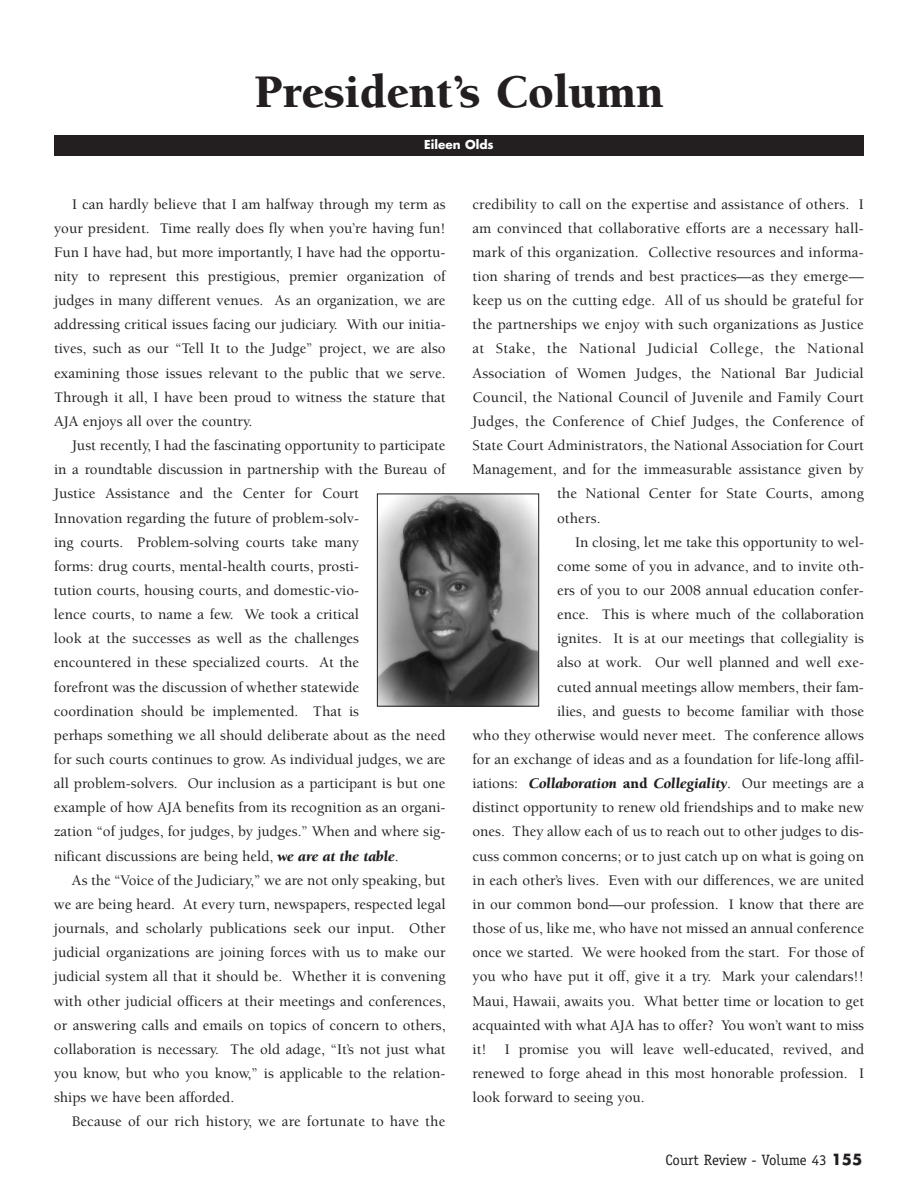
<style>
.page{position:relative;width:918px;height:1188px;background:#fff}
.page>*{position:absolute;margin:0;border:0;box-sizing:border-box;transform-origin:0 0}
.t1{font:900 48px "Berkeley";color:#231f20}
.t2{font:500 15px/24.2px "Berkeley";color:#231f20;text-align:justify}
.t3{font:italic 900 15px "Berkeley";color:#231f20}
.t4{font:500 15px "Berkeley";letter-spacing:.03em;color:#231f20}
.t5{font:15px "Officina Serif";color:#231f20}
.t6{font:700 12px "Futura";color:#fff}
.s1{font-weight:900;font-style:italic}
.s2{font-weight:500;font-style:normal}
.s3{font-style:normal}
.s4{font-family:"Futura";font-weight:700}
</style>
<div class="page">
<div style="left:54px;top:135px;width:810px;height:20px;background:#231f20"></div>
<img style="left:379px;top:496px;width:158px;height:208px">
<div style="left:377px;top:494px;width:162px;height:212px;border:1px solid #231f20"></div>
<h1 class="t1" style="left:254px;top:73px;width:411px">President’s Column</h1>
<p class="t6" style="left:424px;top:139px;width:71px">Eileen Olds</p>
<p class="t2" style="left:54px;top:193px;width:393px;text-indent:18px">I can hardly believe that I am halfway through my term as your president. Time really does fly when you’re having fun!<br>Fun I have had, but more importantly, I have had the opportu&shy;nity to represent this prestigious, premier organization of judges in many different venues. As an organization, we are addressing critical issues facing our judiciary. With our initia&shy;tives, such as our “Tell It to the Judge” project, we are also examining those issues relevant to the public that we serve.<br>Through it all, I have been proud to witness the stature that AJA enjoys all over the country.</p>
<p class="t2" style="left:54px;top:435px;width:393px;text-align:left;text-indent:18px">Just recently, I had the fascinating opportunity to participate in a roundtable discussion in partnership with the Bureau of Justice Assistance and the Center for Court<br>Innovation regarding the future of problem-solv-<br>ing courts. Problem-solving courts take many<br>forms: drug courts, mental-health courts, prosti-<br>tution courts, housing courts, and domestic-vio-<br>lence courts, to name a few. We took a critical<br>look at the successes as well as the challenges<br>encountered in these specialized courts. At the<br>forefront was the discussion of whether statewide<br>coordination should be implemented. That is<br>perhaps something we all should deliberate about as the need for such courts continues to grow. As individual judges, we are all problem-solvers. Our inclusion as a participant is but one example of how AJA benefits from its recognition as an organi&shy;zation “of judges, for judges, by judges.” When and where sig&shy;nificant discussions are being held, <span class="s1">we are at the table</span>.</p>
<p class="t2" style="left:54px;top:869px;width:393px;text-indent:18px">As the “Voice of the Judiciary,” we are not only speaking, but we are being heard. At every turn, newspapers, respected legal journals, and scholarly publications seek our input. Other judicial organizations are joining forces with us to make our judicial system all that it should be. Whether it is convening with other judicial officers at their meetings and conferences, or answering calls and emails on topics of concern to others, collaboration is necessary. The old adage, “It’s not just what you know, but who you know,” is applicable to the relation&shy;ships we have been afforded.</p>
<p class="t2" style="left:72px;top:1111px;width:375px">Because of our rich history, we are fortunate to have the</p>
<p class="t2" style="left:472px;top:193px;width:393px">credibility to call on the expertise and assistance of others. I</p>
<p class="t2" style="left:472px;top:217px;width:393px">am convinced that collaborative efforts are a necessary hall-</p>
<p class="t2" style="left:472px;top:241px;width:393px">mark of this organization. Collective resources and informa-</p>
<p class="t2" style="left:472px;top:266px;width:393px">tion sharing of trends and best practices—as they emerge—</p>
<p class="t2" style="left:472px;top:290px;width:393px">keep us on the cutting edge. All of us should be grateful for</p>
<p class="t2" style="left:472px;top:314px;width:393px">the partnerships we enjoy with such organizations as Justice</p>
<p class="t4" style="left:472px;top:343px;width:393px">at Stake, the National Judicial College, the National</p>
<p class="t2" style="left:472px;top:362px;width:393px">Association of Women Judges, the National Bar Judicial</p>
<p class="t2" style="left:472px;top:386px;width:393px">Council, the National Council of Juvenile and Family Court</p>
<p class="t2" style="left:472px;top:410px;width:393px">Judges, the Conference of Chief Judges, the Conference of</p>
<p class="t2" style="left:472px;top:435px;width:393px">State Court Administrators, the National Association for Court</p>
<p class="t2" style="left:472px;top:459px;width:393px">Management, and for the immeasurable assistance given by</p>
<p class="t2" style="left:557px;top:483px;width:308px">the National Center for State Courts, among</p>
<p class="t2" style="left:557px;top:507px;width:45px">others.</p>
<p class="t2" style="left:575px;top:531px;width:291px">In closing, let me take this opportunity to wel-</p>
<p class="t2" style="left:557px;top:555px;width:309px">come some of you in advance, and to invite oth-</p>
<p class="t2" style="left:557px;top:579px;width:308px">ers of you to our 2008 annual education confer-</p>
<p class="t2" style="left:557px;top:604px;width:309px">ence. This is where much of the collaboration</p>
<p class="t2" style="left:557px;top:628px;width:309px">ignites. It is at our meetings that collegiality is</p>
<p class="t2" style="left:557px;top:652px;width:309px">also at work. Our well planned and well exe-</p>
<p class="t2" style="left:557px;top:676px;width:308px">cuted annual meetings allow members, their fam-</p>
<p class="t2" style="left:557px;top:700px;width:309px">ilies, and guests to become familiar with those</p>
<p class="t2" style="left:473px;top:724px;width:393px">who they otherwise would never meet. The conference allows</p>
<p class="t2" style="left:473px;top:749px;width:393px">for an exchange of ideas and as a foundation for life-long affil-</p>
<p class="t3" style="left:473px;top:778px;width:393px"><span class="s2">iations:</span> Collaboration <span class="s3">and</span> Collegiality<span class="s2">. Our meetings are a</span></p>
<p class="t2" style="left:473px;top:797px;width:393px">distinct opportunity to renew old friendships and to make new</p>
<p class="t2" style="left:473px;top:821px;width:393px">ones. They allow each of us to reach out to other judges to dis-</p>
<p class="t2" style="left:473px;top:845px;width:393px">cuss common concerns; or to just catch up on what is going on</p>
<p class="t2" style="left:473px;top:869px;width:393px">in each other’s lives. Even with our differences, we are united</p>
<p class="t2" style="left:473px;top:893px;width:393px">in our common bond—our profession. I know that there are</p>
<p class="t2" style="left:473px;top:918px;width:393px">those of us, like me, who have not missed an annual conference</p>
<p class="t2" style="left:473px;top:942px;width:393px">once we started. We were hooked from the start. For those of</p>
<p class="t2" style="left:473px;top:966px;width:393px">you who have put it off, give it a try. Mark your calendars!!</p>
<p class="t2" style="left:473px;top:990px;width:393px">Maui, Hawaii, awaits you. What better time or location to get</p>
<p class="t2" style="left:473px;top:1014px;width:393px">acquainted with what AJA has to offer? You won’t want to miss</p>
<p class="t2" style="left:473px;top:1038px;width:393px">it! I promise you will leave well-educated, revived, and</p>
<p class="t2" style="left:473px;top:1062px;width:393px">renewed to forge ahead in this most honorable profession. I</p>
<p class="t2" style="left:473px;top:1087px;width:174px">look forward to seeing you.</p>
<p class="t5" style="left:665px;top:1151px;width:199px">Court Review - Volume 43 <span class="s4">155</span></p>
</div>
